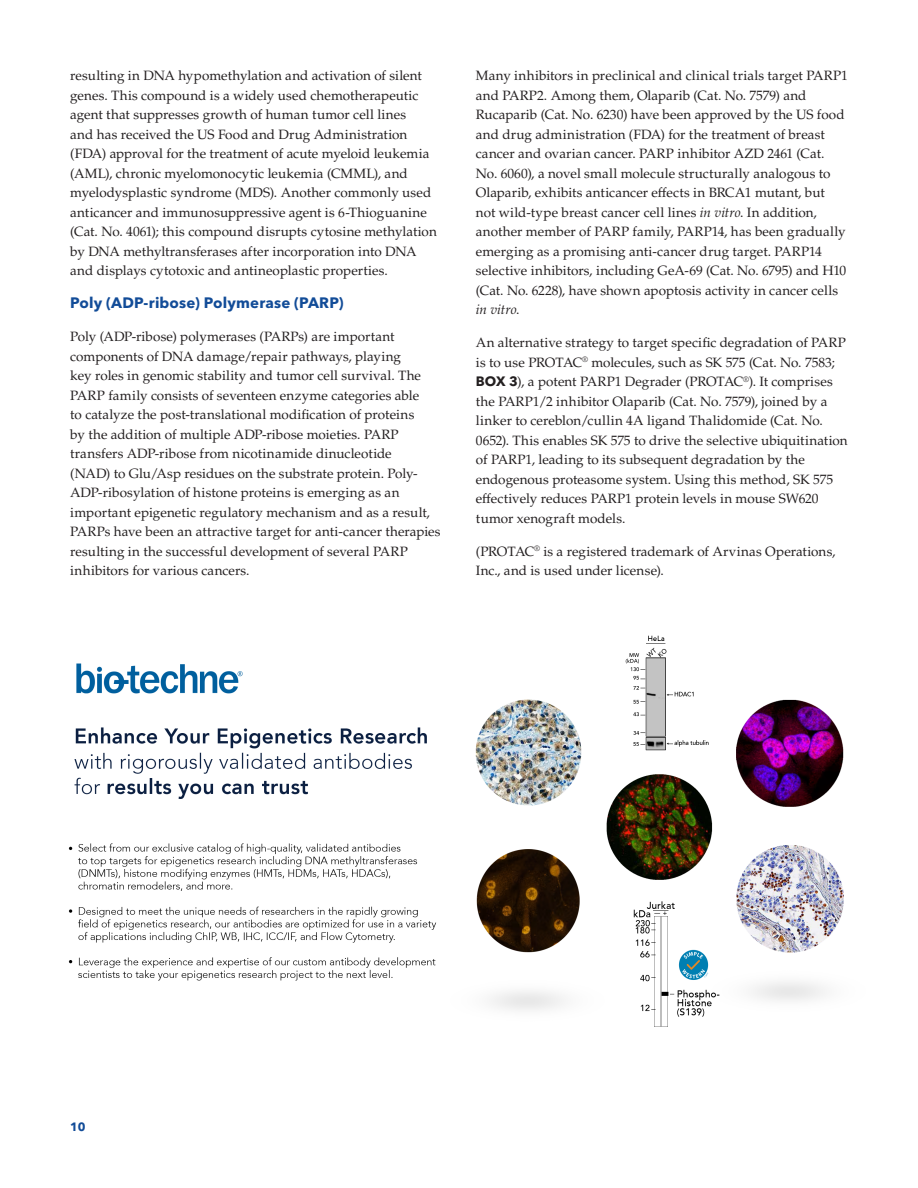
<style>
.page{position:relative;width:918px;height:1188px;background:#fff}
.page>*{position:absolute;margin:0;border:0;box-sizing:border-box;transform-origin:0 0}
.Body_Copy{font:700 15px "Avenir Next LT Pro";letter-spacing:.01em;color:#124c98}
.Body_Copy-2{font:13.5px/19.5px "Palatino LT Pro";letter-spacing:.005em;color:#231f20}
.t1{font:700 12px "Avenir Next LT Pro";color:#124c98}
.s1{font-style:italic}
.s2{font-family:"Avenir Next LT Pro";font-weight:700}
</style>
<div class="page">
<img style="left:68px;top:635px;width:776px;height:392px">
<p class="Body_Copy-2" style="left:70px;top:66px;width:368px">resulting in DNA hypomethylation and activation of silent genes. This compound is a widely used chemotherapeutic agent that suppresses growth of human tumor cell lines<br>and has received the US Food and Drug Administration (FDA) approval for the treatment of acute myeloid leukemia (AML), chronic myelomonocytic leukemia (CMML), and myelodysplastic syndrome (MDS). Another commonly used anticancer and immunosuppressive agent is 6-Thioguanine (Cat. No. 4061); this compound disrupts cytosine methylation by DNA methyltransferases after incorporation into DNA and displays cytotoxic and antineoplastic properties.</p>
<p class="Body_Copy" style="left:70px;top:294px;width:275px">Poly (ADP-ribose) Polymerase (PARP)</p>
<p class="Body_Copy-2" style="left:70px;top:327px;width:372px">Poly (ADP-ribose) polymerases (PARPs) are important components of DNA damage/repair pathways, playing<br>key roles in genomic stability and tumor cell survival. The PARP family consists of seventeen enzyme categories able<br>to catalyze the post-translational modification of proteins<br>by the addition of multiple ADP-ribose moieties. PARP transfers ADP-ribose from nicotinamide dinucleotide<br>(NAD) to Glu/Asp residues on the substrate protein. Poly-ADP-ribosylation of histone proteins is emerging as an important epigenetic regulatory mechanism and as a result, PARPs have been an attractive target for anti-cancer therapies resulting in the successful development of several PARP inhibitors for various cancers.</p>
<p class="Body_Copy-2" style="left:476px;top:66px;width:373px">Many inhibitors in preclinical and clinical trials target PARP1 and PARP2. Among them, Olaparib (Cat. No. 7579) and Rucaparib (Cat. No. 6230) have been approved by the US food and drug administration (FDA) for the treatment of breast cancer and ovarian cancer. PARP inhibitor AZD 2461 (Cat.<br>No. 6060), a novel small molecule structurally analogous to Olaparib, exhibits anticancer effects in BRCA1 mutant, but<br>not wild-type breast cancer cell lines <span class="s1">in vitro</span>. In addition, another member of PARP family, PARP14, has been gradually emerging as a promising anti-cancer drug target. PARP14 selective inhibitors, including GeA-69 (Cat. No. 6795) and H10 (Cat. No. 6228), have shown apoptosis activity in cancer cells <span class="s1">in vitro</span>.</p>
<p class="Body_Copy-2" style="left:476px;top:333px;width:373px">An alternative strategy to target specific degradation of PARP is to use PROTAC<sup>®</sup> molecules, such as SK 575 (Cat. No. 7583; <span class="s2">BOX 3</span>), a potent PARP1 Degrader (PROTAC<sup>®</sup>). It comprises the PARP1/2 inhibitor Olaparib (Cat. No. 7579), joined by a linker to cereblon/cullin 4A ligand Thalidomide (Cat. No.<br>0652). This enables SK 575 to drive the selective ubiquitination of PARP1, leading to its subsequent degradation by the endogenous proteasome system. Using this method, SK 575 effectively reduces PARP1 protein levels in mouse SW620 tumor xenograft models.</p>
<p class="Body_Copy-2" style="left:476px;top:541px;width:361px">(PROTAC<sup>®</sup> is a registered trademark of Arvinas Operations,<br>Inc., and is used under license).</p>
<p class="t1" style="left:70px;top:1120px;width:17px">10</p>
</div>
